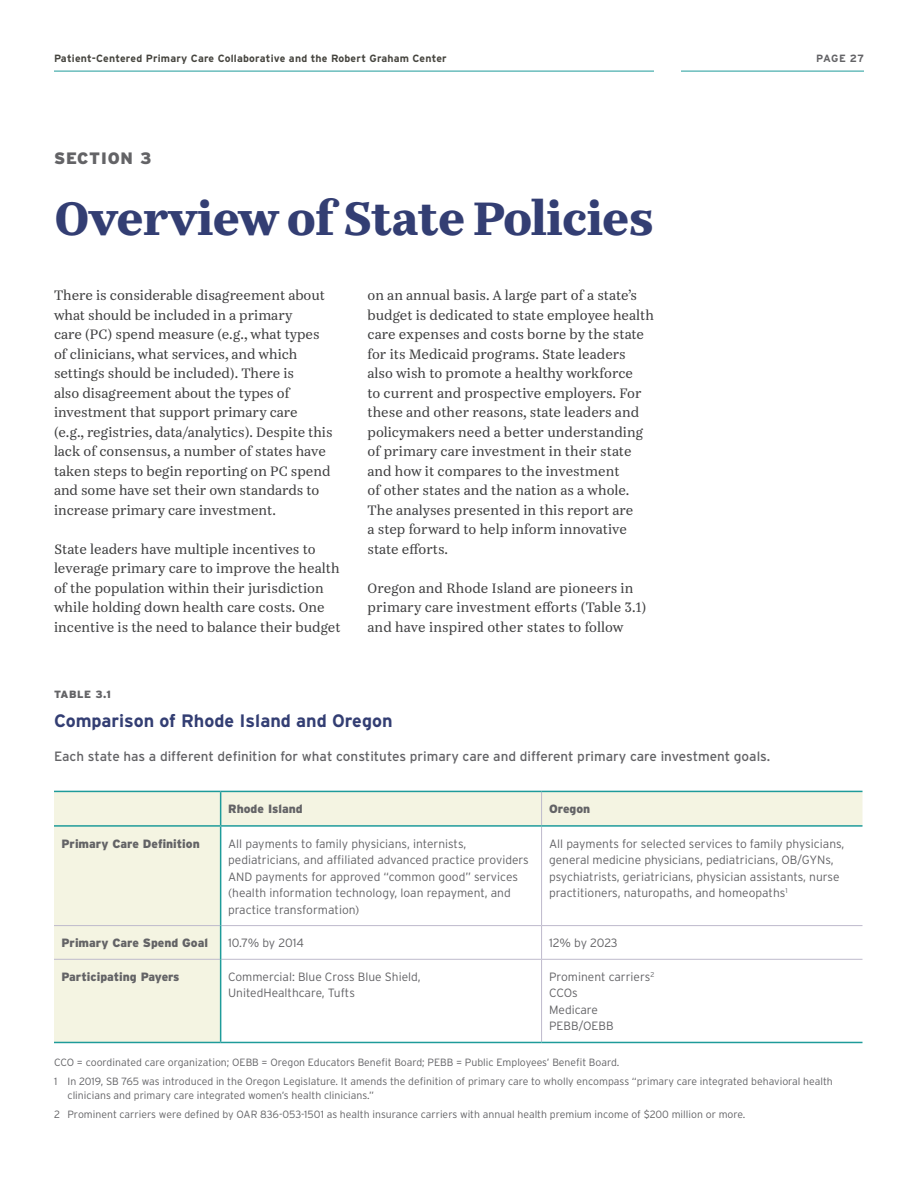
<style>
.page{position:relative;width:918px;height:1188px;background:#fff}
.page>*{position:absolute;margin:0;border:0;box-sizing:border-box;transform-origin:0 0}
.Header_1{font:900 45px "Casus Pro";letter-spacing:-.02em;color:#333e73}
.Figure_Title{font:700 18px "Interstate";color:#333e73}
.Header_2{font:900 16.5px "Interstate";letter-spacing:.05em;color:#636366}
.t1{font:13.5px/19.5px "Casus Pro";letter-spacing:.005em;color:#3e3e3f}
.Glossary_Acronym{font:13.5px "Interstate";color:#636366}
.Glossary_Definition{font:300 12px/16.5px "Interstate";color:#636366}
.Glossary_Acronym-2{font:900 12px "Interstate";color:#636366}
.Endnotes_Sources{font:300 10.5px/13.5px "Interstate";color:#636366}
.t2{font:700 10.5px "Interstate";letter-spacing:.02em;color:#46453f}
.Kicker{font:900 10.5px "Interstate";letter-spacing:.05em;color:#636366}
.t3{font:700 10.5px "Interstate";letter-spacing:.025em;color:#636366}
</style>
<div class="page">
<svg style="left:54px;top:792px;width:808px;height:250px"></svg>
<hr style="left:541px;top:792px;width:1px;height:33px;background:#bebacc">
<hr style="left:541px;top:827px;width:1px;height:98px;background:#bebacc">
<hr style="left:54px;top:925px;width:166px;height:1px;background:#bebacc">
<hr style="left:221px;top:925px;width:321px;height:1px;background:#bebacc">
<hr style="left:542px;top:925px;width:320px;height:1px;background:#bebacc">
<hr style="left:541px;top:926px;width:1px;height:33px;background:#bebacc">
<hr style="left:54px;top:959px;width:166px;height:1px;background:#bebacc">
<hr style="left:221px;top:959px;width:321px;height:1px;background:#bebacc">
<hr style="left:542px;top:959px;width:320px;height:1px;background:#bebacc">
<hr style="left:541px;top:960px;width:1px;height:82px;background:#bebacc">
<hr style="left:54px;top:791px;width:167px;height:1px;background:#1e9b9a">
<hr style="left:221px;top:791px;width:321px;height:1px;background:#1e9b9a">
<hr style="left:542px;top:791px;width:320px;height:1px;background:#1e9b9a">
<hr style="left:54px;top:825px;width:167px;height:2px;background:#1e9b9a">
<hr style="left:221px;top:825px;width:321px;height:2px;background:#1e9b9a">
<hr style="left:542px;top:825px;width:320px;height:2px;background:#1e9b9a">
<hr style="left:220px;top:827px;width:1px;height:99px;background:#1e9b9a">
<hr style="left:220px;top:926px;width:1px;height:33px;background:#1e9b9a">
<hr style="left:220px;top:959px;width:1px;height:83px;background:#1e9b9a">
<hr style="left:54px;top:1042px;width:167px;height:1px;background:#1e9b9a">
<hr style="left:221px;top:1042px;width:321px;height:1px;background:#1e9b9a">
<hr style="left:542px;top:1042px;width:320px;height:1px;background:#1e9b9a">
<hr style="left:220px;top:792px;width:1px;height:33px;background:#1e9b9a">
<hr style="left:54px;top:71px;width:600px;height:1px;background:#1e9b9a">
<hr style="left:681px;top:71px;width:183px;height:1px;background:#1e9b9a">
<p class="t2" style="left:54px;top:53px;width:394px">Patient-Centered Primary Care Collaborative and the Robert Graham Center</p>
<p class="t3" style="left:816px;top:53px;width:49px">PAGE 27</p>
<p class="Header_2" style="left:54px;top:148px;width:99px">SECTION 3</p>
<p class="Header_1" style="left:54px;top:186px;width:601px">Overview of State Policies</p>
<p class="t1" style="left:54px;top:285px;width:280px">There is considerable disagreement about what should be included in a primary<br>care (PC) spend measure (e.g., what types of clinicians, what services, and which settings should be included). There is<br>also disagreement about the types of investment that support primary care<br>(e.g., registries, data/analytics). Despite this lack of consensus, a number of states have taken steps to begin reporting on PC spend and some have set their own standards to increase primary care investment.</p>
<p class="t1" style="left:54px;top:539px;width:288px">State leaders have multiple incentives to leverage primary care to improve the health of the population within their jurisdiction while holding down health care costs. One incentive is the need to balance their budget</p>
<p class="t1" style="left:368px;top:285px;width:288px">on an annual basis. A large part of a state’s budget is dedicated to state employee health care expenses and costs borne by the state for its Medicaid programs. State leaders also wish to promote a healthy workforce<br>to current and prospective employers. For these and other reasons, state leaders and policymakers need a better understanding of primary care investment in their state and how it compares to the investment<br>of other states and the nation as a whole.<br>The analyses presented in this report are<br>a step forward to help inform innovative state efforts.</p>
<p class="t1" style="left:368px;top:578px;width:280px">Oregon and Rhode Island are pioneers in primary care investment efforts (Table 3.1) and have inspired other states to follow</p>
<p class="Kicker" style="left:54px;top:689px;width:58px">TABLE 3.1</p>
<p class="Figure_Title" style="left:54px;top:711px;width:340px">Comparison of Rhode Island and Oregon</p>
<p class="Glossary_Acronym" style="left:54px;top:749px;width:716px">Each state has a different definition for what constitutes primary care and different primary care investment goals.</p>
<p class="Glossary_Acronym-2" style="left:228px;top:802px;width:76px">Rhode Island</p>
<p class="Glossary_Acronym-2" style="left:549px;top:802px;width:43px">Oregon</p>
<p class="Glossary_Acronym-2" style="left:62px;top:836px;width:140px">Primary Care Definition</p>
<p class="Glossary_Definition" style="left:228px;top:835px;width:302px">All payments to family physicians, internists, pediatricians, and affiliated advanced practice providers AND payments for approved “common good” services (health information technology, loan repayment, and practice transformation)</p>
<p class="Glossary_Definition" style="left:549px;top:835px;width:297px">All payments for selected services to family physicians, general medicine physicians, pediatricians, OB/GYNs, psychiatrists, geriatricians, physician assistants, nurse practitioners, naturopaths, and homeopaths<sup>1</sup></p>
<p class="Glossary_Acronym-2" style="left:62px;top:936px;width:148px">Primary Care Spend Goal</p>
<p class="Glossary_Definition" style="left:228px;top:935px;width:77px">10.7% by 2014</p>
<p class="Glossary_Definition" style="left:549px;top:935px;width:70px">12% by 2023</p>
<p class="Glossary_Acronym-2" style="left:62px;top:970px;width:120px">Participating Payers</p>
<p class="Glossary_Definition" style="left:228px;top:968px;width:194px">Commercial: Blue Cross Blue Shield,<br>UnitedHealthcare, Tufts</p>
<p class="Glossary_Definition" style="left:549px;top:968px;width:107px">Prominent carriers<sup>2</sup></p>
<p class="Glossary_Definition" style="left:549px;top:985px;width:30px">CCOs</p>
<p class="Glossary_Definition" style="left:549px;top:1001px;width:50px">Medicare</p>
<p class="Glossary_Definition" style="left:549px;top:1018px;width:66px">PEBB/OEBB</p>
<p class="Endnotes_Sources" style="left:54px;top:1055px;width:567px">CCO = coordinated care organization; OEBB = Oregon Educators Benefit Board; PEBB = Public Employees’ Benefit Board.</p>
<p class="Endnotes_Sources" style="left:68px;top:1075px;width:767px;text-indent:-14px">1 In 2019, SB 765 was introduced in the Oregon Legislature. It amends the definition of primary care to wholly encompass “primary care integrated behavioral health clinicians and primary care integrated women’s health clinicians.”</p>
<p class="Endnotes_Sources" style="left:54px;top:1108px;width:693px">2 Prominent carriers were defined by OAR 836-053-1501 as health insurance carriers with annual health premium income of $200 million or more.</p>
</div>
